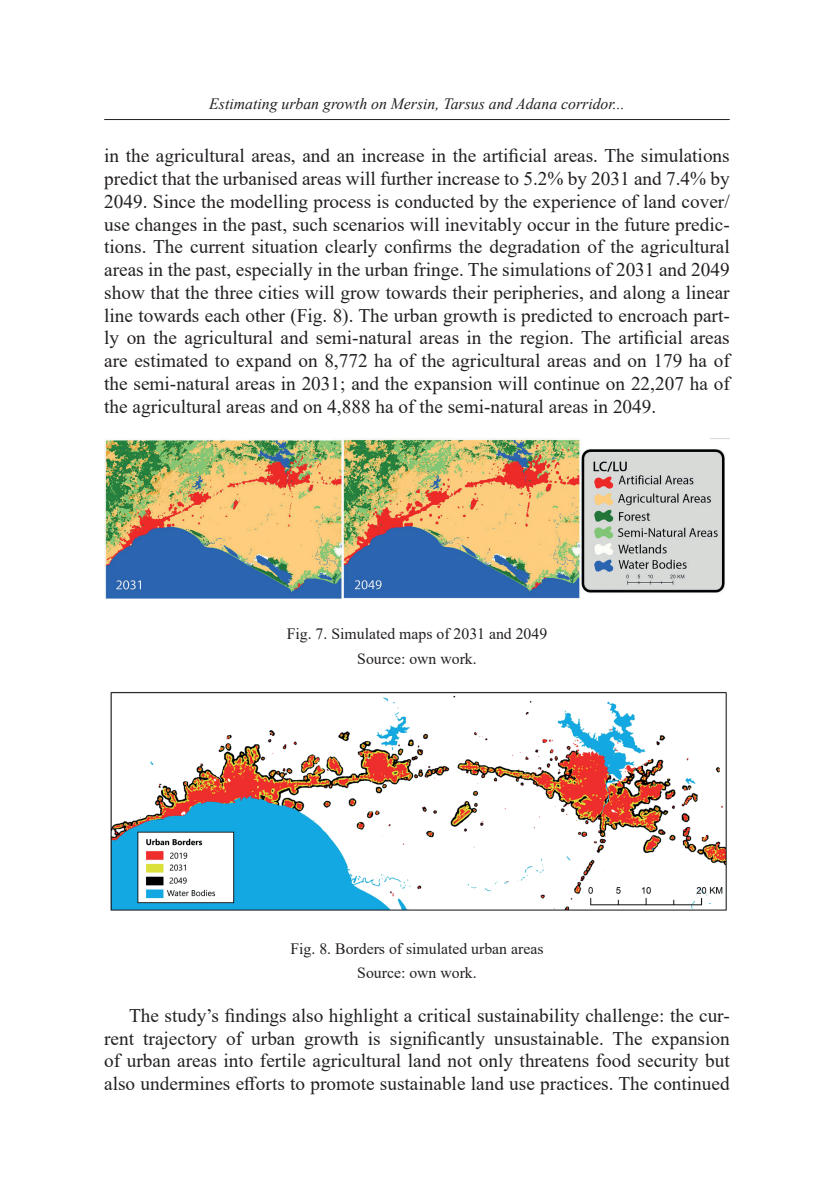
<style>
.page{position:relative;width:834px;height:1191px;background:#fff}
.page>*{position:absolute;margin:0;border:0;box-sizing:border-box;transform-origin:0 0}
.tresc{font:19.25px/22.8px "Times New Roman";color:#231f20;text-align:justify}
.opis_rysunku{font:15.75px "Times New Roman";color:#231f20}
.t1{font:italic 15.75px "Times New Roman";color:#231f20}
.zrodlo{font:15.75px "Times New Roman";color:#231f20}
</style>
<div class="page">
<hr style="left:104px;top:119px;width:625px;height:1px;background:#231f20">
<img style="left:104px;top:439px;width:621px;height:160px">
<img style="left:110px;top:691px;width:617px;height:220px">
<p class="t1" style="left:209px;top:93px;width:417px">Estimating urban growth on Mersin, Tarsus and Adana corridor...</p>
<p class="tresc" style="left:104px;top:144px;width:627px">in the agricultural areas, and an increase in the artificial areas. The simulations predict that the urbanised areas will further increase to 5.2% by 2031 and 7.4% by 2049. Since the modelling process is conducted by the experience of land cover/ use changes in the past, such scenarios will inevitably occur in the future predic&shy;tions. The current situation clearly confirms the degradation of the agricultural areas in the past, especially in the urban fringe. The simulations of 2031 and 2049 show that the three cities will grow towards their peripheries, and along a linear line towards each other (Fig. 8). The urban growth is predicted to encroach part&shy;ly on the agricultural and semi-natural areas in the region. The artificial areas are estimated to expand on 8,772 ha of the agricultural areas and on 179 ha of the semi-natural areas in 2031; and the expansion will continue on 22,207 ha of the agricultural areas and on 4,888 ha of the semi-natural areas in 2049.</p>
<p class="opis_rysunku" style="left:287px;top:623px;width:262px">Fig. 7. Simulated maps of 2031 and 2049</p>
<p class="zrodlo" style="left:357px;top:647px;width:121px">Source: own work.</p>
<p class="opis_rysunku" style="left:290px;top:937px;width:254px">Fig. 8. Borders of simulated urban areas</p>
<p class="zrodlo" style="left:357px;top:961px;width:121px">Source: own work.</p>
<p class="tresc" style="left:104px;top:1003px;width:627px;text-indent:25px">The study’s findings also highlight a critical sustainability challenge: the cur&shy;rent trajectory of urban growth is significantly unsustainable. The expansion of urban areas into fertile agricultural land not only threatens food security but also undermines efforts to promote sustainable land use practices. The continued</p>
</div>
